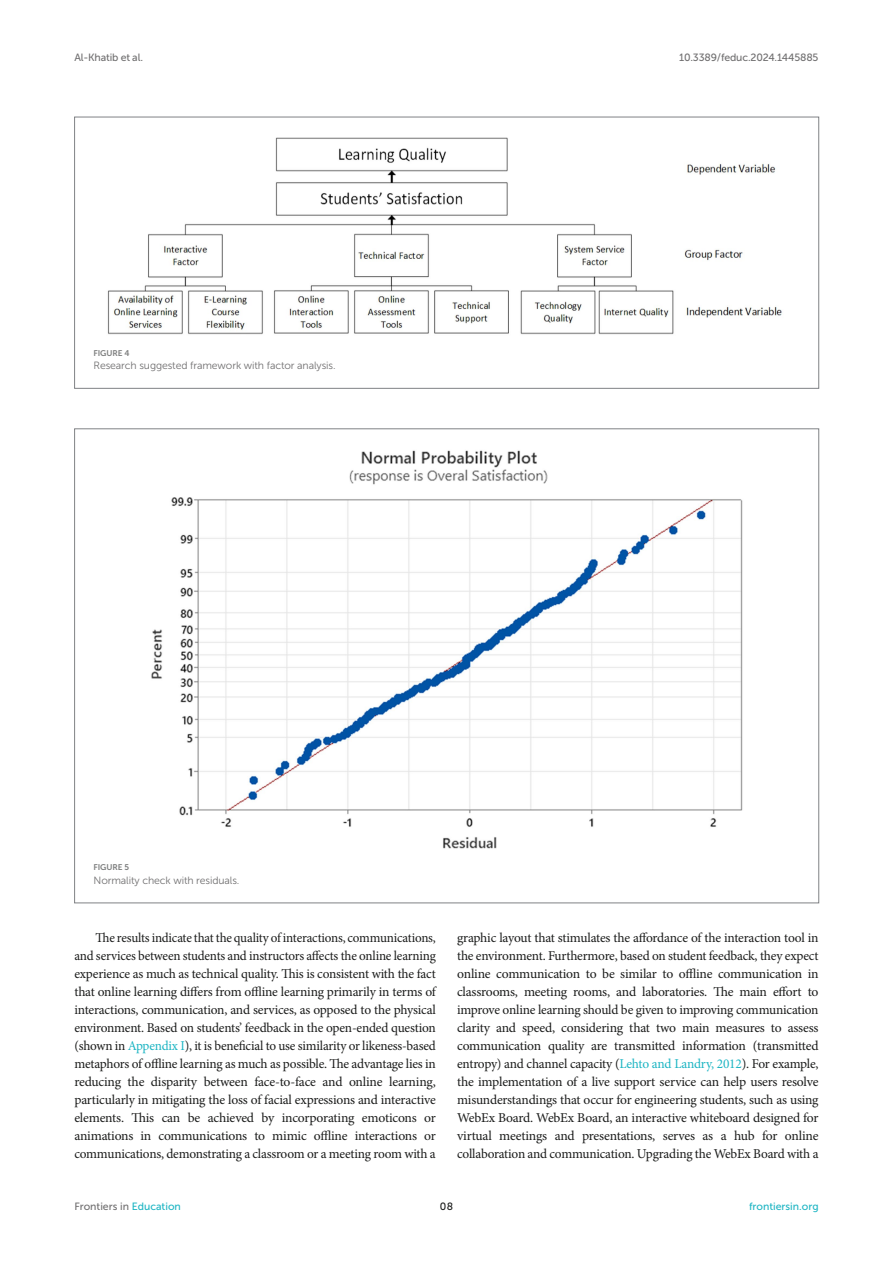
<style>
.page{position:relative;width:893px;height:1263px;background:#fff}
.page>*{position:absolute;margin:0;border:0;box-sizing:border-box;transform-origin:0 0}
.TEXT{font:13.5px/18px "Minion Pro";letter-spacing:-.015em;color:#1b1c1b;text-align:justify}
.FIG_LEG{font:10.5px "Museo Sans 300";letter-spacing:-.01em;color:#706f70}
.t1{font:10.5px "Museo Sans 500";letter-spacing:-.015em;color:#706f70}
.t2{font:10.5px "Museo Sans 500";color:#1db5c3}
.t3{font:10.5px "Museo Sans 500";color:#1b1c1b}
.FIG_HD{font:8.25px "Museo Sans 700";letter-spacing:-.01em;color:#7e7f7f}
.s1{color:#1db5c3}
</style>
<div class="page">
<img style="left:107px;top:137px;width:675px;height:198px">
<div style="left:74px;top:117px;width:745px;height:271px;border:1px solid #808285"></div>
<img style="left:151px;top:450px;width:592px;height:399px">
<p class="t1" style="left:74px;top:51px;width:70px">Al-Khatib et al.</p>
<p class="t1" style="left:679px;top:51px;width:141px">10.3389/feduc.2024.1445885</p>
<p class="FIG_HD" style="left:94px;top:348px;width:37px">FIGURE 4</p>
<p class="FIG_LEG" style="left:94px;top:360px;width:244px">Research suggested framework with factor analysis.</p>
<p class="FIG_HD" style="left:94px;top:863px;width:37px">FIGURE 5</p>
<p class="FIG_LEG" style="left:94px;top:875px;width:148px">Normality check with residuals.</p>
<p class="TEXT" style="left:74px;top:929px;width:363px;text-indent:21px">The results indicate that the quality of interactions, communications, and services between students and instructors affects the online learning experience as much as technical quality. This is consistent with the fact that online learning differs from offline learning primarily in terms of interactions, communication, and services, as opposed to the physical environment. Based on students’ feedback in the open-ended question (shown in <span class="s1">Appendix I</span>), it is beneficial to use similarity or likeness-based metaphors of offline learning as much as possible. The advantage lies in reducing the disparity between face-to-face and online learning, particularly in mitigating the loss of facial expressions and interactive elements. This can be achieved by incorporating emoticons or animations in communications to mimic offline interactions or communications, demonstrating a classroom or a meeting room with a</p>
<p class="TEXT" style="left:457px;top:929px;width:363px">graphic layout that stimulates the affordance of the interaction tool in the environment. Furthermore, based on student feedback, they expect online communication to be similar to offline communication in classrooms, meeting rooms, and laboratories. The main effort to improve online learning should be given to improving communication clarity and speed, considering that two main measures to assess communication quality are transmitted information (transmitted entropy) and channel capacity (<span class="s1">Lehto and Landry, 2012</span>). For example, the implementation of a live support service can help users resolve misunderstandings that occur for engineering students, such as using WebEx Board. WebEx Board, an interactive whiteboard designed for virtual meetings and presentations, serves as a hub for online collaboration and communication. Upgrading the WebEx Board with a</p>
<p class="t1" style="left:74px;top:1200px;width:108px">Frontiers in <span class="s1">Education</span></p>
<p class="t3" style="left:440px;top:1200px;width:15px">08</p>
<p class="t2" style="left:749px;top:1200px;width:71px">frontiersin.org</p>
</div>
